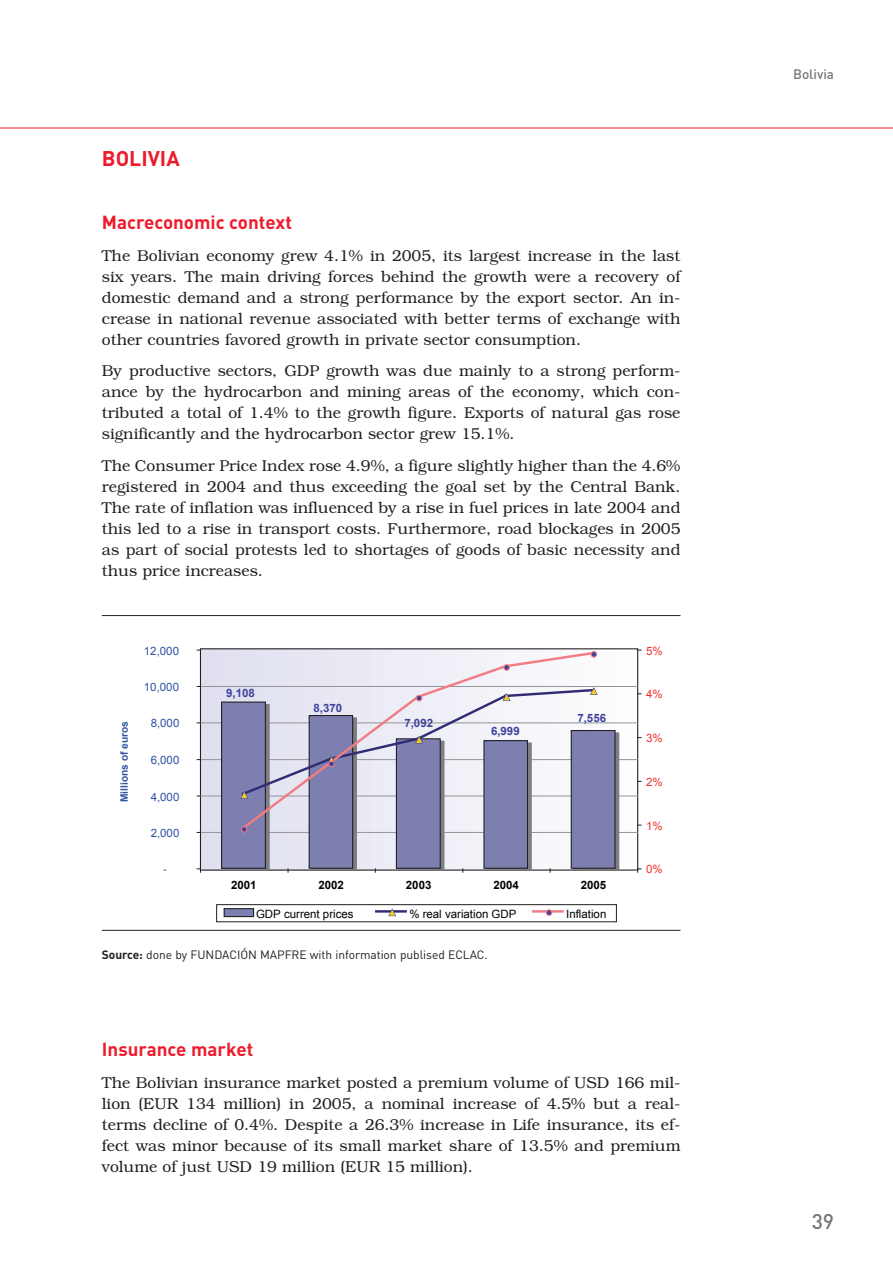
<style>
.page{position:relative;width:893px;height:1263px;background:#fff}
.page>*{position:absolute;margin:0;border:0;box-sizing:border-box;transform-origin:0 0}
.t1{font:700 21px "DIN";color:#ee1b2c}
.t2{font:500 21px "DIN";color:#76787b}
.t3{font:700 18.75px "DIN";color:#ee1b2c}
.t4{font:300 15.75px/21px "Bookman";color:#231f20;text-align:justify}
.t5{font:500 13.5px "DIN";color:#76787b}
.t6{font:12px "DIN";letter-spacing:-.005em;color:#231f20}
.t7{font:11.55px "Arial";color:#000}
.t8{font:11.55px "Arial";color:#3052a3}
.t9{font:700 11.55px "Arial";color:#3f429b}
.t10{font:700 11.55px "Arial";color:#000}
.t11{font:11.55px "Arial";color:#ee3432}
.t12{font:700 10.2px "Arial";color:#3052a3}
.s1{font-weight:700}
</style>
<div class="page">
<svg style="left:202px;top:650px;width:434px;height:219px"></svg>
<div style="left:200px;top:648px;width:438px;height:223px;border:1px solid #231f20"></div>
<hr style="left:200px;top:832px;width:437px;height:1px;background:#939598">
<hr style="left:200px;top:796px;width:437px;height:1px;background:#939598">
<hr style="left:200px;top:759px;width:437px;height:1px;background:#939598">
<hr style="left:200px;top:723px;width:437px;height:1px;background:#939598">
<hr style="left:200px;top:686px;width:437px;height:1px;background:#939598">
<div style="left:223px;top:704px;width:47px;height:166px;background:#7d7e83;border:1px solid #7d7e83"></div>
<div style="left:311px;top:717px;width:46px;height:153px;background:#747479;border:1px solid #7d7e83"></div>
<div style="left:398px;top:741px;width:46px;height:129px;background:#7d7e83"></div>
<div style="left:486px;top:742px;width:45px;height:128px;background:#7d7e83"></div>
<div style="left:573px;top:732px;width:46px;height:138px;background:linear-gradient(to bottom,#484649,#484649);border:1px solid #7d7e83"></div>
<div style="left:221px;top:702px;width:44px;height:166px;background:#7d7fb0"></div>
<div style="left:221px;top:702px;width:45px;height:167px;border:1px solid #231f20"></div>
<div style="left:309px;top:716px;width:43px;height:152px;background:#7d7fb0"></div>
<div style="left:308px;top:715px;width:45px;height:154px;border:1px solid #231f20"></div>
<div style="left:396px;top:739px;width:44px;height:129px;background:#7d7fb0"></div>
<div style="left:396px;top:738px;width:45px;height:131px;border:1px solid #231f20"></div>
<div style="left:484px;top:741px;width:43px;height:127px;background:#7d7fb0"></div>
<div style="left:483px;top:740px;width:45px;height:129px;border:1px solid #231f20"></div>
<div style="left:571px;top:731px;width:44px;height:137px;background:#7d7fb0"></div>
<div style="left:570px;top:730px;width:45px;height:139px;border:1px solid #231f20"></div>
<svg style="left:239px;top:650px;width:356px;height:182px"></svg>
<svg style="left:241px;top:826px;width:6px;height:7px"></svg>
<svg style="left:239px;top:687px;width:359px;height:112px"></svg>
<div style="left:503px;top:664px;width:7px;height:7px;background:#3f429b;border:1px solid #f27c84;border-radius:50%"></div>
<div style="left:590px;top:651px;width:7px;height:7px;background:#3f429b;border:1px solid #f27c84;border-radius:50%"></div>
<div style="left:216px;top:904px;width:400px;height:18px;border:1px solid #231f20"></div>
<div style="left:224px;top:909px;width:29px;height:8px;background:#7d7fb0"></div>
<div style="left:223px;top:908px;width:31px;height:9px;border:1px solid #231f20"></div>
<hr style="left:376px;top:910px;width:29px;height:3px;background:#322c75">
<svg style="left:387px;top:908px;width:10px;height:9px"></svg>
<hr style="left:533px;top:910px;width:29px;height:3px;background:#f27c84">
<svg style="left:545px;top:909px;width:7px;height:7px"></svg>
<hr style="left:102px;top:930px;width:578px;height:1px;background:#231f20">
<hr style="left:102px;top:615px;width:578px;height:1px;background:#231f20">
<hr style="left:0;top:128px;width:892px;height:1px;background:#ee1b2c">
<h1 class="t1" style="left:102px;top:151px;width:79px">BOLIVIA</h1>
<p class="t3" style="left:102px;top:216px;width:192px">Macreconomic context</p>
<p class="t4" style="left:102px;top:247px;width:580px">The Bolivian economy grew 4.1% in 2005, its largest increase in the last six years. The main driving forces behind the growth were a recovery of domestic demand and a strong performance by the export sector. An in&shy;crease in national revenue associated with better terms of exchange with other countries favored growth in private sector consumption.</p>
<p class="t4" style="left:102px;top:362px;width:580px">By productive sectors, GDP growth was due mainly to a strong perform&shy;ance by the hydrocarbon and mining areas of the economy, which con&shy;tributed a total of 1.4% to the growth figure. Exports of natural gas rose significantly and the hydrocarbon sector grew 15.1%.</p>
<p class="t4" style="left:102px;top:457px;width:580px">The Consumer Price Index rose 4.9%, a figure slightly higher than the 4.6% registered in 2004 and thus exceeding the goal set by the Central Bank.<br>The rate of inflation was influenced by a rise in fuel prices in late 2004 and this led to a rise in transport costs. Furthermore, road blockages in 2005 as part of social protests led to shortages of goods of basic necessity and thus price increases.</p>
<p class="t12" style="left:119px;top:802px;width:83px;rotate:-90deg">Millions of euros</p>
<p class="t8" style="left:144px;top:644px;width:37px">12,000</p>
<p class="t8" style="left:144px;top:681px;width:37px">10,000</p>
<p class="t8" style="left:151px;top:717px;width:30px">8,000</p>
<p class="t8" style="left:151px;top:754px;width:30px">6,000</p>
<p class="t8" style="left:151px;top:790px;width:30px">4,000</p>
<p class="t8" style="left:151px;top:827px;width:30px">2,000</p>
<p class="t8" style="left:163px;top:863px;width:5px">-</p>
<p class="t9" style="left:226px;top:686px;width:30px">9,108</p>
<p class="t9" style="left:313px;top:702px;width:30px">8,370</p>
<p class="t9" style="left:404px;top:716px;width:30px">7,092</p>
<p class="t9" style="left:491px;top:724px;width:30px">6,999</p>
<p class="t9" style="left:577px;top:712px;width:30px">7,556</p>
<p class="t10" style="left:231px;top:879px;width:27px">2001</p>
<p class="t10" style="left:318px;top:879px;width:27px">2002</p>
<p class="t10" style="left:406px;top:879px;width:27px">2003</p>
<p class="t10" style="left:493px;top:879px;width:27px">2004</p>
<p class="t10" style="left:580px;top:879px;width:27px">2005</p>
<p class="t7" style="left:256px;top:907px;width:99px">GDP current prices</p>
<p class="t7" style="left:409px;top:907px;width:109px">% real variation GDP</p>
<p class="t7" style="left:566px;top:907px;width:42px">Inflation</p>
<p class="t6" style="left:102px;top:951px;width:387px"><span class="s1">Source:</span> done by FUNDACIÓN MAPFRE with information publised ECLAC.</p>
<p class="t11" style="left:646px;top:644px;width:18px">5%</p>
<p class="t11" style="left:646px;top:688px;width:18px">4%</p>
<p class="t11" style="left:646px;top:732px;width:18px">3%</p>
<p class="t11" style="left:646px;top:775px;width:18px">2%</p>
<p class="t11" style="left:646px;top:819px;width:18px">1%</p>
<p class="t11" style="left:646px;top:863px;width:18px">0%</p>
<p class="t3" style="left:102px;top:1043px;width:153px">Insurance market</p>
<p class="t4" style="left:102px;top:1074px;width:580px">The Bolivian insurance market posted a premium volume of USD 166 mil&shy;lion (EUR 134 million) in 2005, a nominal increase of 4.5% but a real&shy;terms decline of 0.4%. Despite a 26.3% increase in Life insurance, its ef&shy;fect was minor because of its small market share of 13.5% and premium volume of just USD 19 million (EUR 15 million).</p>
<p class="t5" style="left:793px;top:70px;width:43px">Bolivia</p>
<h1 class="t2" style="left:811px;top:1214px;width:24px">39</h1>
</div>
